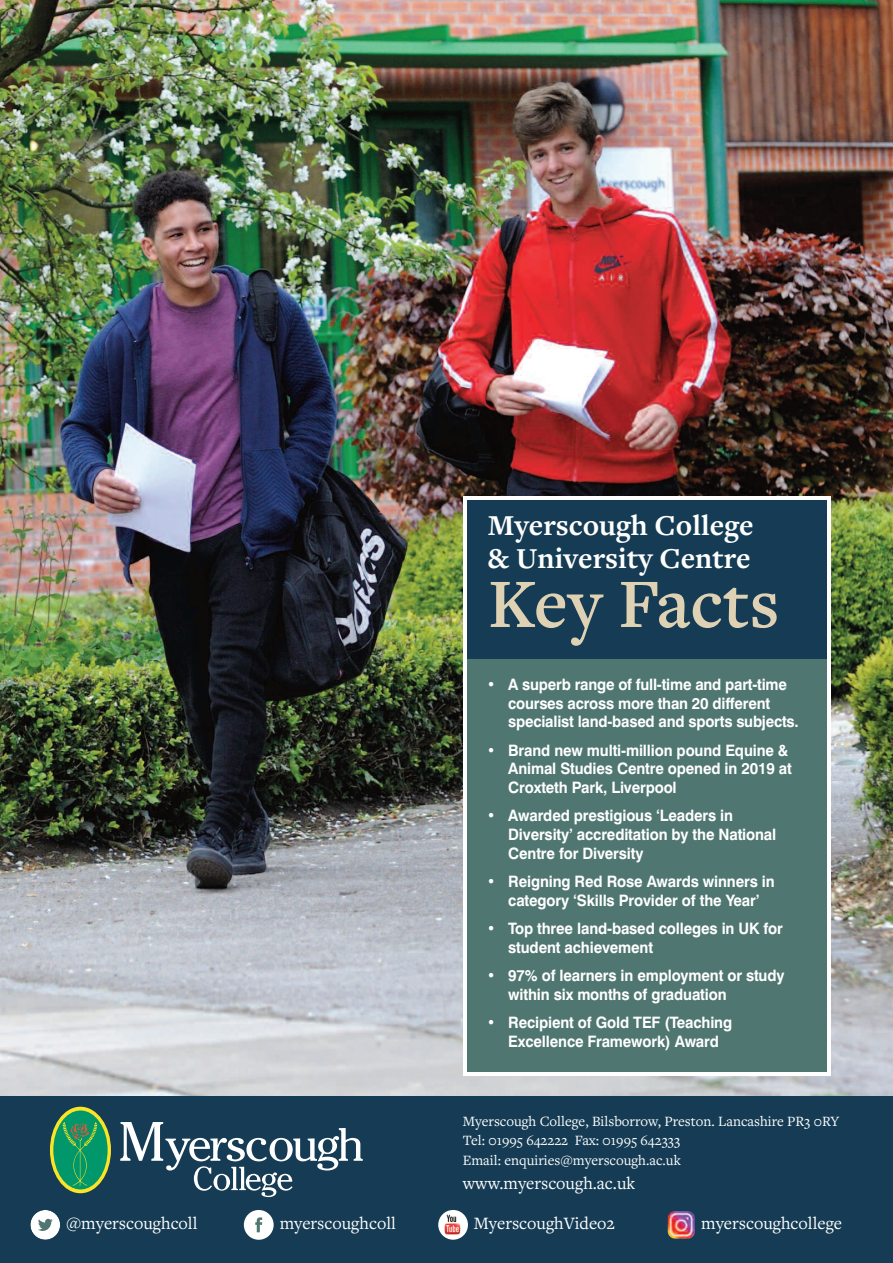
<style>
.page{position:relative;width:893px;height:1263px;background:#fff}
.page>*{position:absolute;margin:0;border:0;box-sizing:border-box;transform-origin:0 0}
.t1{font:600 72px "Freight Text Pro";color:#dfd1b3}
.t2{font:700 30px/33px "Freight Text Pro";color:#fff}
.t3{font:18px "Freight Text Pro";color:#fff}
.t4{font:700 15.75px/18.8px "Swiss 721 BT";letter-spacing:-.01em;color:#fff;scale:.95 1}
.t5{font:14.7px/19.4px "Freight Text Pro";color:#fff}
</style>
<div class="page">
<img style="left:0;top:0;width:893px;height:1096px">
<div style="left:463px;top:496px;width:367px;height:580px;background:#fff"></div>
<div style="left:467px;top:545px;width:360px;height:526px;background:#4f7670"></div>
<div style="left:0;top:1096px;width:893px;height:167px;background:#153c54"></div>
<div style="left:467px;top:501px;width:359px;height:158px;background:#153c54"></div>
<svg style="left:50px;top:1107px;width:61px;height:86px"></svg>
<div style="left:53px;top:1110px;width:55px;height:79px;background:#00976a;border-radius:50%"></div>
<svg style="left:63px;top:1122px;width:34px;height:64px"></svg>
<svg style="left:120px;top:1122px;width:243px;height:75px"></svg>
<div style="left:438px;top:1210px;width:30px;height:30px;background:#fff;border-radius:50%"></div>
<img style="left:444px;top:1215px;width:17px;height:20px">
<svg style="left:30px;top:1210px;width:30px;height:30px"></svg>
<svg style="left:244px;top:1210px;width:30px;height:30px"></svg>
<img style="left:668px;top:1211px;width:27px;height:27px;border-radius:7px">
<h2 class="t2" style="left:488px;top:509px;width:267px">Myerscough College &amp; University Centre</h2>
<h1 class="t1" style="left:488px;top:560px;width:293px">Key Facts</h1>
<p class="t4" style="left:508px;top:676px;width:307px;text-indent:-21px">• A superb range of full-time and part-time courses across more than 20 different specialist land-based and sports subjects.</p>
<p class="t4" style="left:508px;top:742px;width:300px;text-indent:-21px">• Brand new multi-million pound Equine &amp;<br>Animal Studies Centre opened in 2019 at<br>Croxteth Park, Liverpool</p>
<p class="t4" style="left:508px;top:808px;width:284px;text-indent:-21px">• Awarded prestigious ‘Leaders in<br>Diversity’ accreditation by the National<br>Centre for Diversity</p>
<p class="t4" style="left:487px;top:874px;width:304px;text-align:center">• Reigning Red Rose Awards winners in category ‘Skills Provider of the Year’</p>
<p class="t4" style="left:508px;top:921px;width:291px;text-indent:-21px">• Top three land-based colleges in UK for student achievement</p>
<p class="t4" style="left:508px;top:968px;width:292px;text-indent:-21px">• 97% of learners in employment or study within six months of graduation</p>
<p class="t4" style="left:487px;top:1015px;width:260px;text-align:center">• Recipient of Gold TEF (Teaching<br>Excellence Framework) Award</p>
<p class="t5" style="left:463px;top:1111px;width:378px">Myerscough College, Bilsborrow, Preston. Lancashire PR3 0RY<br>Tel: 01995 642222 Fax: 01995 642333<br>Email: enquiries@myerscough.ac.uk</p>
<p class="t3" style="left:463px;top:1172px;width:174px">www.myerscough.ac.uk</p>
<p class="t3" style="left:66px;top:1213px;width:133px">@myerscoughcoll</p>
<p class="t3" style="left:280px;top:1213px;width:118px">myerscoughcoll</p>
<p class="t3" style="left:474px;top:1213px;width:143px">MyerscoughVideo2</p>
<p class="t3" style="left:701px;top:1213px;width:142px">myerscoughcollege</p>
</div>
